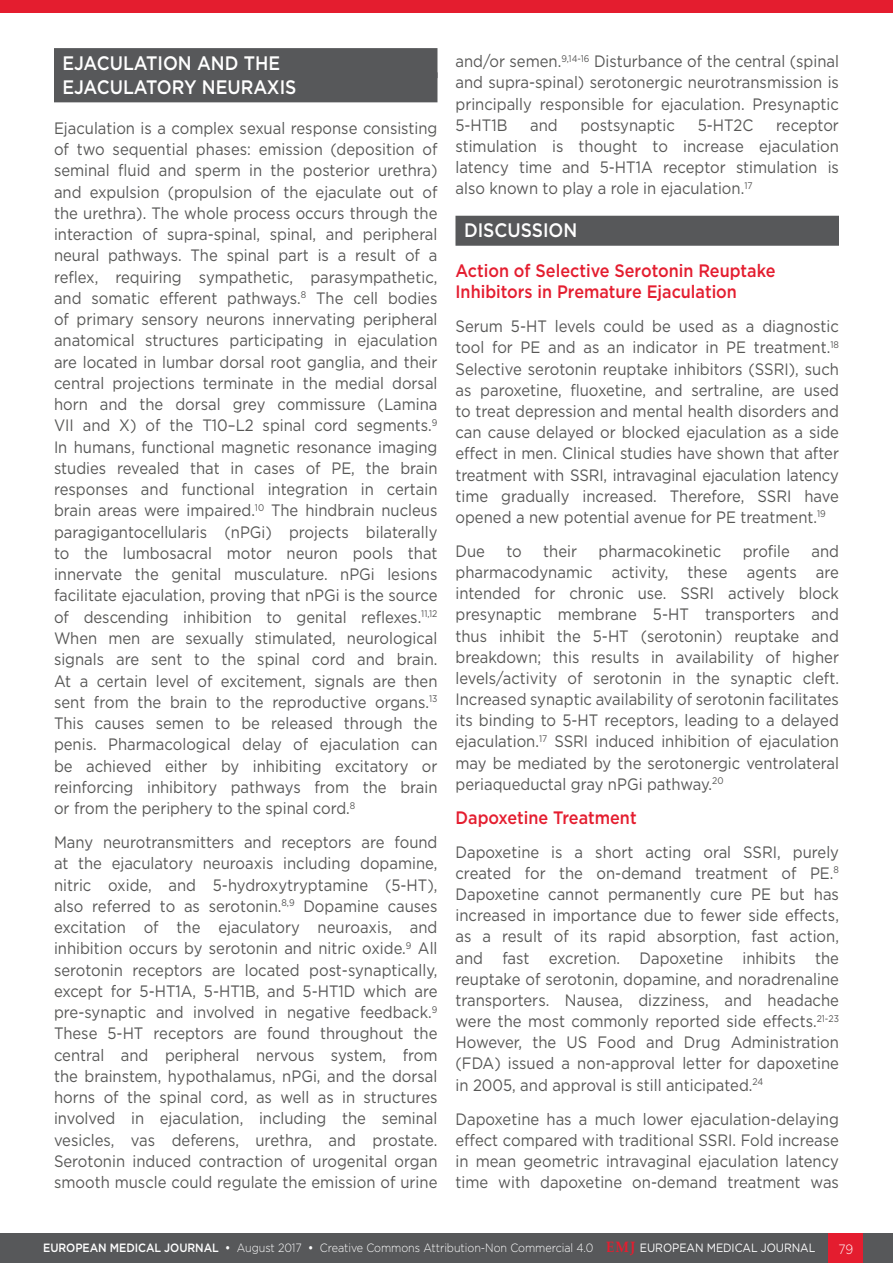
<style>
.page{position:relative;width:893px;height:1263px;background:#fff}
.page>*{position:absolute;margin:0;border:0;box-sizing:border-box;transform-origin:0 0}
._8__Heading_1{font:500 19.5px "Gotham";color:#fff;scale:.9 1}
._9__Heading_2{font:500 18px/21.1px "Gotham";color:#e41d2f;scale:.9 1}
._11__Main_text{font:16.5px/21.3px "Gotham";color:#575756;text-align:justify;scale:.9 1}
.t1{font:300 13.5px "Gotham";color:#fff;scale:.9 1}
.t2{font:300 12px "Gotham";letter-spacing:-.005em;color:#fff;scale:.9 1}
.s1{font-weight:500}
.s2{font-family:"Palatino Linotype";font-weight:700;font-size:15px;color:#e41d2f}
.s3{font-weight:400}
</style>
<div class="page">
<div style="left:0;top:1233px;width:893px;height:30px;background:#57585a"></div>
<div style="left:829px;top:1233px;width:34px;height:30px;background:#e41d2f"></div>
<div style="left:0;top:0;width:893px;height:12px;background:#e41d2f"></div>
<div style="left:54px;top:48px;width:383px;height:30px;background:#57585a"></div>
<div style="left:54px;top:72px;width:383px;height:30px;background:#57585a"></div>
<div style="left:455px;top:216px;width:384px;height:30px;background:#57585a"></div>
<p class="_8__Heading_1" style="left:63px;top:50px;width:243px">EJACULATION AND THE</p>
<p class="_8__Heading_1" style="left:63px;top:74px;width:262px">EJACULATORY NEURAXIS</p>
<p class="_11__Main_text" style="left:54px;top:117px;width:428px">Ejaculation is a complex sexual response consisting of two sequential phases: emission (deposition of seminal fluid and sperm in the posterior urethra) and expulsion (propulsion of the ejaculate out of the urethra). The whole process occurs through the interaction of supra-spinal, spinal, and peripheral neural pathways. The spinal part is a result of a reflex, requiring sympathetic, parasympathetic, and somatic efferent pathways.<sup>8</sup> The cell bodies of primary sensory neurons innervating peripheral anatomical structures participating in ejaculation are located in lumbar dorsal root ganglia, and their central projections terminate in the medial dorsal horn and the dorsal grey commissure (Lamina VII and X) of the T10–L2 spinal cord segments.<sup>9<br></sup>In humans, functional magnetic resonance imaging studies revealed that in cases of PE, the brain responses and functional integration in certain brain areas were impaired.<sup>10</sup> The hindbrain nucleus paragigantocellularis (nPGi) projects bilaterally to the lumbosacral motor neuron pools that innervate the genital musculature. nPGi lesions facilitate ejaculation, proving that nPGi is the source of descending inhibition to genital reflexes.<sup>11,12<br></sup>When men are sexually stimulated, neurological signals are sent to the spinal cord and brain.<br>At a certain level of excitement, signals are then sent from the brain to the reproductive organs.<sup>13<br></sup>This causes semen to be released through the penis. Pharmacological delay of ejaculation can be achieved either by inhibiting excitatory or reinforcing inhibitory pathways from the brain or from the periphery to the spinal cord.<sup>8</sup></p>
<p class="_11__Main_text" style="left:54px;top:831px;width:428px">Many neurotransmitters and receptors are found at the ejaculatory neuroaxis including dopamine, nitric oxide, and 5-hydroxytryptamine (5-HT), also referred to as serotonin.<sup>8,9</sup> Dopamine causes excitation of the ejaculatory neuroaxis, and inhibition occurs by serotonin and nitric oxide.<sup>9</sup> All serotonin receptors are located post-synaptically, except for 5-HT1A, 5-HT1B, and 5-HT1D which are pre-synaptic and involved in negative feedback.<sup>9<br></sup>These 5-HT receptors are found throughout the central and peripheral nervous system, from the brainstem, hypothalamus, nPGi, and the dorsal horns of the spinal cord, as well as in structures involved in ejaculation, including the seminal vesicles, vas deferens, urethra, and prostate.<br>Serotonin induced contraction of urogenital organ smooth muscle could regulate the emission of urine</p>
<p class="_11__Main_text" style="left:455px;top:50px;width:428px">and/or semen.<sup>9,14-16</sup> Disturbance of the central (spinal and supra-spinal) serotonergic neurotransmission is principally responsible for ejaculation. Presynaptic 5-HT1B</p>
<p class="_11__Main_text" style="left:530px;top:114px;width:32px">and</p>
<p class="_11__Main_text" style="left:580px;top:114px;width:107px">postsynaptic</p>
<p class="_11__Main_text" style="left:698px;top:114px;width:64px">5-HT2C</p>
<p class="_11__Main_text" style="left:455px;top:114px;width:428px;text-indent:321px">receptor stimulation is thought to increase ejaculation latency time and 5-HT1A receptor stimulation is also known to play a role in ejaculation.<sup>17</sup></p>
<p class="_8__Heading_1" style="left:464px;top:218px;width:128px">DISCUSSION</p>
<p class="_9__Heading_2" style="left:455px;top:260px;width:357px">Action of Selective Serotonin Reuptake<br>Inhibitors in Premature Ejaculation</p>
<p class="_11__Main_text" style="left:455px;top:315px;width:428px">Serum 5-HT levels could be used as a diagnostic tool for PE and as an indicator in PE treatment.<sup>18<br></sup>Selective serotonin reuptake inhibitors (SSRI), such as paroxetine, fluoxetine, and sertraline, are used to treat depression and mental health disorders and can cause delayed or blocked ejaculation as a side effect in men. Clinical studies have shown that after treatment with SSRI, intravaginal ejaculation latency time gradually increased. Therefore, SSRI have opened a new potential avenue for PE treatment.<sup>19</sup></p>
<p class="_11__Main_text" style="left:455px;top:540px;width:34px">Due</p>
<p class="_11__Main_text" style="left:506px;top:540px;width:19px">to</p>
<p class="_11__Main_text" style="left:543px;top:540px;width:39px">their</p>
<p class="_11__Main_text" style="left:598px;top:540px;width:138px">pharmacokinetic</p>
<p class="_11__Main_text" style="left:743px;top:540px;width:54px">profile</p>
<p class="_11__Main_text" style="left:455px;top:540px;width:428px;text-indent:356px">and pharmacodynamic activity, these agents are intended for chronic use. SSRI actively block presynaptic membrane 5-HT transporters and thus inhibit the 5-HT (serotonin) reuptake and breakdown; this results in availability of higher levels/activity of serotonin in the synaptic cleft.<br>Increased synaptic availability of serotonin facilitates its binding to 5-HT receptors, leading to a delayed ejaculation.<sup>17</sup> SSRI induced inhibition of ejaculation may be mediated by the serotonergic ventrolateral periaqueductal gray nPGi pathway.<sup>20</sup></p>
<p class="_9__Heading_2" style="left:455px;top:806px;width:203px">Dapoxetine Treatment</p>
<p class="_11__Main_text" style="left:455px;top:841px;width:428px">Dapoxetine is a short acting oral SSRI, purely created for the on-demand treatment of PE.<sup>8<br></sup>Dapoxetine cannot permanently cure PE but has increased in importance due to fewer side effects, as a result of its rapid absorption, fast action, and fast excretion. Dapoxetine inhibits the reuptake of serotonin, dopamine, and noradrenaline transporters. Nausea, dizziness, and headache were the most commonly reported side effects.<sup>21-23<br></sup>However, the US Food and Drug Administration (FDA) issued a non-approval letter for dapoxetine in 2005, and approval is still anticipated.<sup>24</sup></p>
<p class="_11__Main_text" style="left:455px;top:1108px;width:428px">Dapoxetine has a much lower ejaculation-delaying effect compared with traditional SSRI. Fold increase in mean geometric intravaginal ejaculation latency time with dapoxetine on-demand treatment was</p>
<p class="t2" style="left:43px;top:1240px;width:859px"><span class="s1">EUROPEAN MEDICAL JOURNAL •</span> August 2017 <span class="s1">•</span> Creative Commons Attribution-Non Commercial 4.0 <span class="s2">EMJ</span> <span class="s3">EUROPEAN MEDICAL JOURNAL</span></p>
<p class="t1" style="left:838px;top:1240px;width:18px">79</p>
</div>
